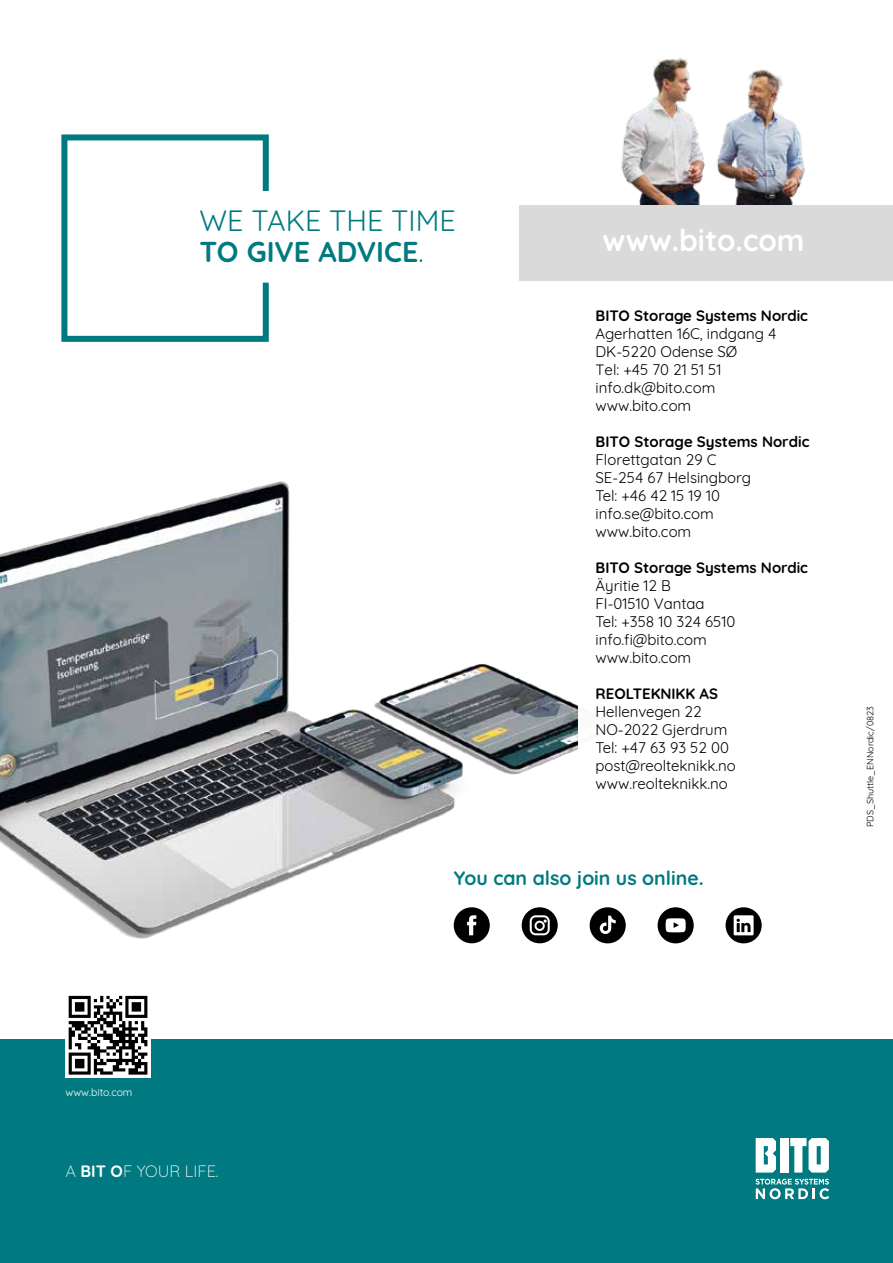
<style>
.page{position:relative;width:893px;height:1263px;background:#fff}
.page>*{position:absolute;margin:0;border:0;box-sizing:border-box;transform-origin:0 0}
.t1{font:700 30px "Quicksand";color:#fff}
.t2{font:28.65px/31px "Quicksand";color:#007a80}
.t3{font:700 19.5px "Quicksand";color:#007a80}
.t4{font:300 16.35px "Quicksand";color:#fff}
.t5{font:15px/18px "Quicksand";color:#000}
.t6{font:700 15px "Quicksand";color:#000}
.t7{font:10.5px "Quicksand";color:#fff}
.t8{font:9px "Quicksand";color:#000}
.s1{font-weight:700}
</style>
<div class="page">
<img style="left:0;top:481px;width:762px;height:463px">
<div style="left:0;top:1039px;width:893px;height:224px;background:#007a80"></div>
<div style="left:519px;top:205px;width:374px;height:76px;background:#dadada"></div>
<img style="left:621px;top:57px;width:184px;height:148px">
<svg style="left:61px;top:134px;width:208px;height:208px"></svg>
<div style="left:454px;top:907px;width:36px;height:36px;background:#000;border-radius:50%"></div>
<svg style="left:467px;top:915px;width:9px;height:20px"></svg>
<div style="left:726px;top:907px;width:36px;height:36px;background:#000;border-radius:18px"></div>
<svg style="left:734px;top:915px;width:20px;height:20px"></svg>
<div style="left:590px;top:907px;width:36px;height:36px;background:#000;border-radius:50%"></div>
<svg style="left:599px;top:915px;width:17px;height:19px"></svg>
<div style="left:658px;top:907px;width:36px;height:36px;background:#000;border-radius:18px"></div>
<svg style="left:666px;top:918px;width:20px;height:14px"></svg>
<div style="left:522px;top:907px;width:36px;height:36px;background:#000;border-radius:18px"></div>
<svg style="left:530px;top:915px;width:20px;height:20px"></svg>
<svg style="left:66px;top:995px;width:85px;height:83px"></svg>
<svg style="left:69px;top:996px;width:78px;height:78px"></svg>
<div style="left:780px;top:1138px;width:8px;height:34px;background:#fff"></div>
<svg style="left:756px;top:1138px;width:20px;height:34px"></svg>
<svg style="left:790px;top:1138px;width:39px;height:34px"></svg>
<svg style="left:755px;top:1179px;width:74px;height:20px"></svg>
<div style="left:578px;top:387px;width:254px;height:392px;background:#fff"></div>
<h2 class="t2" style="left:200px;top:203px;width:258px">WE TAKE THE TIME<br><span class="s1">TO GIVE ADVICE</span>.</h2>
<h1 class="t1" style="left:603px;top:216px;width:203px">www.bito.com</h1>
<p class="t6" style="left:595px;top:303px;width:214px">BITO Storage Systems Nordic</p>
<p class="t5" style="left:595px;top:323px;width:182px">Agerhatten 16C, indgang 4<br>DK-5220 Odense SØ<br>Tel: +45 70 21 51 51 info.dk@bito.com www.bito.com</p>
<p class="t6" style="left:595px;top:429px;width:215px">BITO Storage Systems Nordic</p>
<p class="t5" style="left:595px;top:449px;width:157px">Florettgatan 29 C<br>SE-254 67 Helsingborg<br>Tel: +46 42 15 19 10 info.se@bito.com www.bito.com</p>
<p class="t6" style="left:595px;top:555px;width:214px">BITO Storage Systems Nordic</p>
<p class="t5" style="left:595px;top:575px;width:141px">Äyritie 12 B<br>FI-01510 Vantaa<br>Tel: +358 10 324 6510 info.fi@bito.com www.bito.com</p>
<p class="t6" style="left:595px;top:681px;width:124px">REOLTEKNIKK AS</p>
<p class="t5" style="left:595px;top:701px;width:142px">Hellenvegen 22<br>NO-2022 Gjerdrum<br>Tel: +47 63 93 52 00 post@reolteknikk.no www.reolteknikk.no</p>
<h3 class="t3" style="left:454px;top:862px;width:251px">You can also join us online.</h3>
<p class="t8" style="left:863px;top:827px;width:123px;rotate:-90deg">PDS_Shuttle_ENNordic/0823</p>
<p class="t7" style="left:66px;top:1084px;width:69px">www.bito.com</p>
<p class="t4" style="left:66px;top:1158px;width:155px">A <span class="s1">BIT O</span>F YOUR LIFE.</p>
</div>
